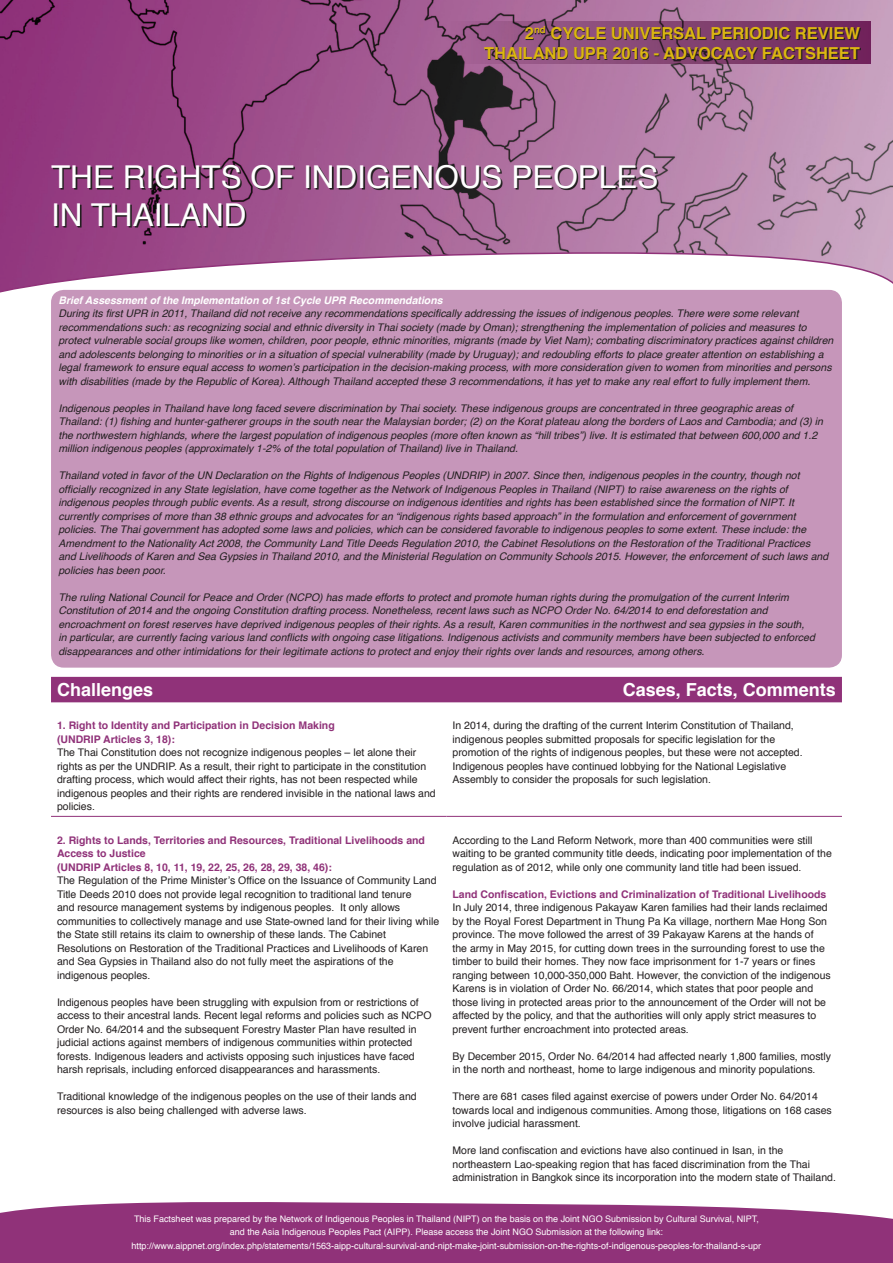
<style>
.page{position:relative;width:893px;height:1263px;background:#fff}
.page>*{position:absolute;margin:0;border:0;box-sizing:border-box;transform-origin:0 0}
.t1{font:31.5px/37.8px "Helvetica";color:#fff}
.t2{font:700 18px "Helvetica";color:#fff}
.t3{font:700 16.5px "Helvetica";color:#dcb611}
.t4{font:italic 10.5px/13.5px "Helvetica";color:#231f20}
.t5{font:10.5px/13.5px "Helvetica";color:#231f20}
.t6{font:700 10.5px/13.5px "Helvetica";color:#903279}
.t7{font:italic 700 10.5px "Helvetica";color:#fff}
.t8{font:9px/13.5px "Helvetica";color:#fff;text-align:center}
</style>
<div class="page">
<svg style="left:0;top:0;width:893px;height:251px;background:#a16293"></svg>
<div style="left:0;top:1202px;width:893px;height:61px;background:#903279"></div>
<svg style="left:448px;top:21px;width:423px;height:43px;background:#814270"></svg>
<div style="left:51px;top:677px;width:791px;height:25px;background:#903279"></div>
<hr style="left:51px;top:816px;width:395px;height:1px;background:#903279">
<hr style="left:446px;top:816px;width:396px;height:1px;background:#903279">
<svg style="left:485px;top:27px;width:376px;height:33px;background:#643757"></svg>
<svg style="left:0;top:251px;width:893px;height:48px"></svg>
<div style="left:51px;top:290px;width:791px;height:378px;background:#c696ba;border-radius:13px"></div>
<svg style="left:53px;top:166px;width:605px;height:61px;background:#8b517d"></svg>
<h3 class="t3" style="left:525px;top:20px;width:337px">2<sup>nd</sup> CYCLE UNIVERSAL PERIODIC REVIEW</h3>
<h3 class="t3" style="left:484px;top:40px;width:34px">Thailand</h3>
<h3 class="t3" style="left:573px;top:40px;width:289px">UPR 2016 - ADVOCACY FACTSHEET</h3>
<h1 class="t1" style="left:51px;top:159px;width:609px">THE RIGHTS OF INDIGENOUS PEOPLES<br>IN THAILAND</h1>
<p class="t7" style="left:58px;top:291px;width:386px">Brief Assessment of the Implementation of 1st Cycle UPR Recommendations</p>
<p class="t4" style="left:58px;top:307px;width:776px">During its first UPR in 2011, Thailand did not receive any recommendations specifically addressing the issues of indigenous peoples. There were some relevant recommendations such: as recognizing social and ethnic diversity in Thai society (made by Oman); strengthening the implementation of policies and measures to protect vulnerable social groups like women, children, poor people, ethnic minorities, migrants (made by Viet Nam); combating discriminatory practices against children and adolescents belonging to minorities or in a situation of special vulnerability (made by Uruguay); and redoubling efforts to place greater attention on establishing a legal framework to ensure equal access to women’s participation in the decision-making process, with more consideration given to women from minorities and persons with disabilities (made by the Republic of Korea). Although Thailand accepted these 3 recommendations, it has yet to make any real effort to fully implement them.</p>
<p class="t4" style="left:58px;top:401px;width:766px">Indigenous peoples in Thailand have long faced severe discrimination by Thai society. These indigenous groups are concentrated in three geographic areas of Thailand: (1) fishing and hunter-gatherer groups in the south near the Malaysian border; (2) on the Korat plateau along the borders of Laos and Cambodia; and (3) in the northwestern highlands, where the largest population of indigenous peoples (more often known as “hill tribes”) live. It is estimated that between 600,000 and 1.2 million indigenous peoples (approximately 1-2% of the total population of Thailand) live in Thailand.</p>
<p class="t4" style="left:58px;top:469px;width:771px">Thailand voted in favor of the UN Declaration on the Rights of Indigenous Peoples (UNDRIP) in 2007. Since then, indigenous peoples in the country, though not officially recognized in any State legislation, have come together as the Network of Indigenous Peoples in Thailand (NIPT) to raise awareness on the rights of indigenous peoples through public events. As a result, strong discourse on indigenous identities and rights has been established since the formation of NIPT. It currently comprises of more than 38 ethnic groups and advocates for an “indigenous rights based approach” in the formulation and enforcement of government policies. The Thai government has adopted some laws and policies, which can be considered favorable to indigenous peoples to some extent. These include: the Amendment to the Nationality Act 2008, the Community Land Title Deeds Regulation 2010, the Cabinet Resolutions on the Restoration of the Traditional Practices and Livelihoods of Karen and Sea Gypsies in Thailand 2010, and the Ministerial Regulation on Community Schools 2015. However, the enforcement of such laws and policies has been poor.</p>
<p class="t4" style="left:58px;top:591px;width:758px">The ruling National Council for Peace and Order (NCPO) has made efforts to protect and promote human rights during the promulgation of the current Interim Constitution of 2014 and the ongoing Constitution drafting process. Nonetheless, recent laws such as NCPO Order No. 64/2014 to end deforestation and encroachment on forest reserves have deprived indigenous peoples of their rights. As a result, Karen communities in the northwest and sea gypsies in the south, in particular, are currently facing various land conflicts with ongoing case litigations. Indigenous activists and community members have been subjected to enforced disappearances and other intimidations for their legitimate actions to protect and enjoy their rights over lands and resources, among others.</p>
<h2 class="t2" style="left:57px;top:675px;width:98px">Challenges</h2>
<h2 class="t2" style="left:623px;top:675px;width:215px">Cases, Facts, Comments</h2>
<p class="t6" style="left:57px;top:719px;width:279px">1. Right to Identity and Participation in Decision Making (UNDRIP Articles 3, 18):</p>
<p class="t5" style="left:57px;top:746px;width:380px">The Thai Constitution does not recognize indigenous peoples – let alone their rights as per the UNDRIP. As a result, their right to participate in the constitution drafting process, which would affect their rights, has not been respected while indigenous peoples and their rights are rendered invisible in the national laws and policies.</p>
<p class="t5" style="left:452px;top:719px;width:352px">In 2014, during the drafting of the current Interim Constitution of Thailand, indigenous peoples submitted proposals for specific legislation for the promotion of the rights of indigenous peoples, but these were not accepted.<br>Indigenous peoples have continued lobbying for the National Legislative Assembly to consider the proposals for such legislation.</p>
<p class="t6" style="left:57px;top:833px;width:369px">2. Rights to Lands, Territories and Resources, Traditional Livelihoods and<br>Access to Justice<br>(UNDRIP Articles 8, 10, 11, 19, 22, 25, 26, 28, 29, 38, 46):</p>
<p class="t5" style="left:57px;top:874px;width:384px">The Regulation of the Prime Minister’s Office on the Issuance of Community Land Title Deeds 2010 does not provide legal recognition to traditional land tenure<br>and resource management systems by indigenous peoples. It only allows communities to collectively manage and use State-owned land for their living while the State still retains its claim to ownership of these lands. The Cabinet Resolutions on Restoration of the Traditional Practices and Livelihoods of Karen and Sea Gypsies in Thailand also do not fully meet the aspirations of the indigenous peoples.</p>
<p class="t5" style="left:57px;top:996px;width:376px">Indigenous peoples have been struggling with expulsion from or restrictions of access to their ancestral lands. Recent legal reforms and policies such as NCPO Order No. 64/2014 and the subsequent Forestry Master Plan have resulted in judicial actions against members of indigenous communities within protected forests. Indigenous leaders and activists opposing such injustices have faced harsh reprisals, including enforced disappearances and harassments.</p>
<p class="t5" style="left:57px;top:1090px;width:361px">Traditional knowledge of the indigenous peoples on the use of their lands and resources is also being challenged with adverse laws.</p>
<p class="t5" style="left:452px;top:834px;width:381px">According to the Land Reform Network, more than 400 communities were still waiting to be granted community title deeds, indicating poor implementation of the regulation as of 2012, while only one community land title had been issued.</p>
<p class="t6" style="left:452px;top:887px;width:375px">Land Confiscation, Evictions and Criminalization of Traditional Livelihoods</p>
<p class="t5" style="left:452px;top:901px;width:380px">In July 2014, three indigenous Pakayaw Karen families had their lands reclaimed by the Royal Forest Department in Thung Pa Ka village, northern Mae Hong Son province. The move followed the arrest of 39 Pakayaw Karens at the hands of the army in May 2015, for cutting down trees in the surrounding forest to use the timber to build their homes. They now face imprisonment for 1-7 years or fines ranging between 10,000-350,000 Baht. However, the conviction of the indigenous Karens is in violation of Order No. 66/2014, which states that poor people and those living in protected areas prior to the announcement of the Order will not be affected by the policy, and that the authorities will only apply strict measures to prevent further encroachment into protected areas.</p>
<p class="t5" style="left:452px;top:1050px;width:380px">By December 2015, Order No. 64/2014 had affected nearly 1,800 families, mostly in the north and northeast, home to large indigenous and minority populations.</p>
<p class="t5" style="left:452px;top:1090px;width:381px">There are 681 cases filed against exercise of powers under Order No. 64/2014 towards local and indigenous communities. Among those, litigations on 168 cases involve judicial harassment.</p>
<p class="t5" style="left:452px;top:1144px;width:385px">More land confiscation and evictions have also continued in Isan, in the northeastern Lao-speaking region that has faced discrimination from the Thai administration in Bangkok since its incorporation into the modern state of Thailand.</p>
<p class="t8" style="left:132px;top:1212px;width:631px">This Factsheet was prepared by the Network of Indigenous Peoples in Thailand (NIPT) on the basis on the Joint NGO Submission by Cultural Survival, NIPT, and the Asia Indigenous Peoples Pact (AIPP). Please access the Joint NGO Submission at the following link: http://www.aippnet.org/index.php/statements/1563-aipp-cultural-survival-and-nipt-make-joint-submission-on-the-rights-of-indigenous-peoples-for-thailand-s-upr</p>
</div>
